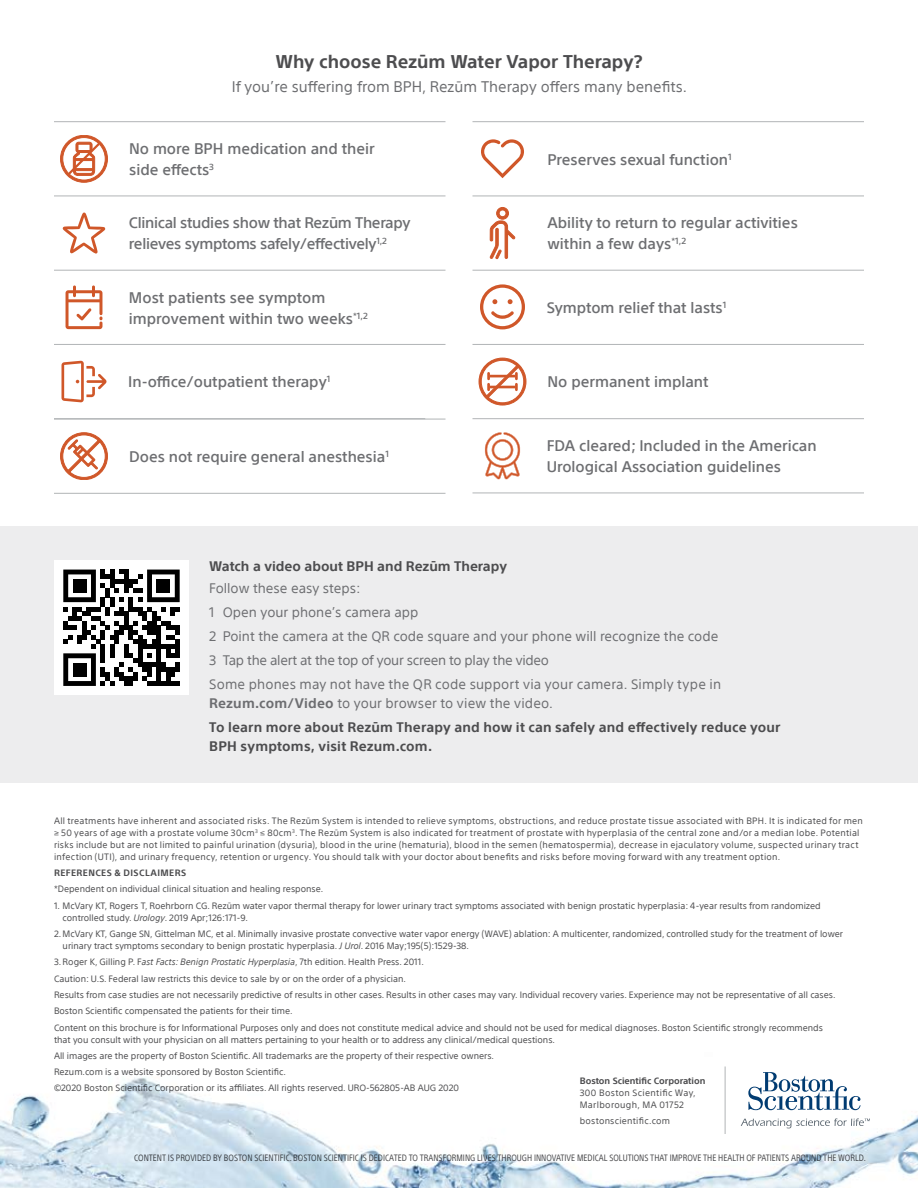
<style>
.page{position:relative;width:918px;height:1188px;background:#fff}
.page>*{position:absolute;margin:0;border:0;box-sizing:border-box;transform-origin:0 0}
.t1{font:700 18px "SST";color:#4d4d4f}
.t2{font:500 15px/21px "SST";color:#6d6e71}
.t3{font:500 15px/21px "SST";letter-spacing:-.02em;color:#6d6e71}
.t4{font:15px "SST";color:#6d6e71}
.t5{font:13.5px/23.9px "SST";color:#6d6e71}
.t6{font:700 13.5px/23.9px "SST";letter-spacing:.015em;color:#4d4d4f}
.t7{font:9px/16.4px "SST";color:#4d4d4f}
.t8{font:9px/12px "SST";letter-spacing:.025em;color:#4d4d4f}
.t9{font:condensed 9px "SST";color:#4d4d4f}
.t10{font:9px/12px "SST";letter-spacing:.035em;color:#4d4d4f}
.t11{font:700 9px "SST";color:#4d4d4f}
.t12{font:700 9px "SST";letter-spacing:.05em;color:#4d4d4f}
.s1{color:#6d6e71}
.s2{font-weight:400;color:#6d6e71}
.s3{font-style:italic}
</style>
<div class="page">
<div style="left:0;top:526px;width:918px;height:257px;background:#ededee"></div>
<img style="left:0;top:1066px;width:918px;height:122px">
<hr style="left:54px;top:121px;width:392px;height:1px;background:#b1b4b6">
<hr style="left:54px;top:196px;width:392px;height:1px;background:#b1b4b6">
<hr style="left:54px;top:270px;width:392px;height:1px;background:#b1b4b6">
<hr style="left:54px;top:344px;width:392px;height:1px;background:#b1b4b6">
<hr style="left:54px;top:418px;width:371px;height:1px;background:#b1b4b6">
<hr style="left:54px;top:419px;width:392px;height:1px;background:#b1b4b6">
<hr style="left:54px;top:493px;width:392px;height:1px;background:#b1b4b6">
<hr style="left:472px;top:196px;width:392px;height:1px;background:#b1b4b6">
<hr style="left:472px;top:270px;width:392px;height:1px;background:#b1b4b6">
<hr style="left:472px;top:344px;width:392px;height:1px;background:#b1b4b6">
<hr style="left:472px;top:418px;width:392px;height:1px;background:#b1b4b6">
<hr style="left:472px;top:493px;width:392px;height:1px;background:#b1b4b6">
<svg style="left:490px;top:207px;width:25px;height:52px"></svg>
<svg style="left:63px;top:212px;width:43px;height:42px"></svg>
<svg style="left:480px;top:284px;width:45px;height:45px"></svg>
<svg style="left:62px;top:361px;width:45px;height:41px"></svg>
<svg style="left:481px;top:139px;width:43px;height:39px"></svg>
<svg style="left:66px;top:285px;width:36px;height:44px"></svg>
<svg style="left:485px;top:432px;width:35px;height:47px"></svg>
<svg style="left:60px;top:135px;width:48px;height:47px"></svg>
<svg style="left:60px;top:433px;width:48px;height:47px"></svg>
<svg style="left:479px;top:358px;width:47px;height:47px"></svg>
<div style="left:54px;top:560px;width:135px;height:135px;background:#fff"></div>
<svg style="left:63px;top:570px;width:117px;height:116px"></svg>
<div style="left:73px;top:579px;width:14px;height:14px;background:#000"></div>
<div style="left:156px;top:579px;width:14px;height:14px;background:#000"></div>
<div style="left:73px;top:663px;width:14px;height:14px;background:#000"></div>
<svg style="left:748px;top:1072px;width:113px;height:38px"></svg>
<svg style="left:741px;top:1118px;width:129px;height:10px"></svg>
<hr style="left:725px;top:1066px;width:1px;height:68px;background:#b1b4b6">
<hr style="left:472px;top:121px;width:392px;height:1px;background:#b1b4b6">
<h1 class="t1" style="left:275px;top:51px;width:369px">Why choose Rezūm Water Vapor Therapy?</h1>
<h2 class="t4" style="left:232px;top:78px;width:457px">If you’re suffering from BPH, Rezūm Therapy offers many benefits.</h2>
<h2 class="t2" style="left:129px;top:138px;width:247px">No more BPH medication and their side effects<sup>3</sup></h2>
<h2 class="t3" style="left:129px;top:212px;width:283px">Clinical studies show that Rezūm Therapy relieves symptoms safely/effectively<sup>1,2</sup></h2>
<h2 class="t2" style="left:129px;top:287px;width:240px">Most patients see symptom improvement within two weeks<sup>*1,2</sup></h2>
<h2 class="t2" style="left:128px;top:371px;width:204px">In-office/outpatient therapy<sup>1</sup></h2>
<h2 class="t2" style="left:129px;top:446px;width:261px">Does not require general anesthesia<sup>1</sup></h2>
<h2 class="t2" style="left:547px;top:149px;width:186px">Preserves sexual function<sup>1</sup></h2>
<h2 class="t2" style="left:547px;top:212px;width:252px">Ability to return to regular activities within a few days<sup>*1,2</sup></h2>
<h2 class="t2" style="left:547px;top:297px;width:181px">Symptom relief that lasts<sup>1</sup></h2>
<h2 class="t2" style="left:547px;top:371px;width:163px">No permanent implant</h2>
<h2 class="t2" style="left:547px;top:435px;width:271px">FDA cleared; Included in the American<br>Urological Association guidelines</h2>
<h3 class="t6" style="left:209px;top:554px;width:299px">Watch a video about BPH and Rezūm Therapy</h3>
<p class="t5" style="left:209px;top:576px;width:513px">Follow these easy steps:<br>1 Open your phone’s camera app<br>2 Point the camera at the QR code square and your phone will recognize the code 3 Tap the alert at the top of your screen to play the video<br>Some phones may not have the QR code support via your camera. Simply type in</p>
<h3 class="t6" style="left:209px;top:691px;width:573px"><span class="s1">Rezum.com/Video</span> <span class="s2">to your browser to view the video.<br></span>To learn more about Rezūm Therapy and how it can safely and effectively reduce your</h3>
<h3 class="t6" style="left:209px;top:735px;width:224px">BPH symptoms, visit Rezum.com.</h3>
<p class="t8" style="left:54px;top:814px;width:810px">All treatments have inherent and associated risks. The Rezūm System is intended to relieve symptoms, obstructions, and reduce prostate tissue associated with BPH. It is indicated for men ≥ 50 years of age with a prostate volume 30cm<sup>3</sup> ≤ 80cm<sup>3</sup>. The Rezūm System is also indicated for treatment of prostate with hyperplasia of the central zone and/or a median lobe. Potential risks include but are not limited to painful urination (dysuria), blood in the urine (hematuria), blood in the semen (hematospermia), decrease in ejaculatory volume, suspected urinary tract infection (UTI), and urinary frequency, retention or urgency. You should talk with your doctor about benefits and risks before moving forward with any treatment option.</p>
<p class="t12" style="left:54px;top:867px;width:134px">REFERENCES &amp; DISCLAIMERS</p>
<p class="t7" style="left:54px;top:881px;width:271px">*Dependent on individual clinical situation and healing response.</p>
<p class="t7" style="left:63px;top:899px;width:760px;line-height:12px;text-indent:-9px">1. McVary KT, Rogers T, Roehrborn CG. Rezūm water vapor thermal therapy for lower urinary tract symptoms associated with benign prostatic hyperplasia: 4-year results from randomized controlled study. <span class="s3">Urology</span>. 2019 Apr;126:171-9.</p>
<p class="t7" style="left:63px;top:928px;width:782px;line-height:12px;text-indent:-9px">2. McVary KT, Gange SN, Gittelman MC, et al. Minimally invasive prostate convective water vapor energy (WAVE) ablation: A multicenter, randomized, controlled study for the treatment of lower urinary tract symptoms secondary to benign prostatic hyperplasia. <span class="s3">J Urol</span>. 2016 May;195(5):1529-38.</p>
<p class="t7" style="left:54px;top:954px;width:783px">3. Roger K, Gilling P. F<span class="s3">ast Facts: Benign Prostatic Hyperplasia</span>, 7th edition. Health Press. 2011.<br>Caution: U.S. Federal law restricts this device to sale by or on the order of a physician.<br>Results from case studies are not necessarily predictive of results in other cases. Results in other cases may vary. Individual recovery varies. Experience may not be representative of all cases.<br>Boston Scientific compensated the patients for their time.<br>Content on this brochure is for Informational Purposes only and does not constitute medical advice and should not be used for medical diagnoses. Boston Scientific strongly recommends</p>
<p class="t7" style="left:54px;top:1031px;width:503px">that you consult with your physician on all matters pertaining to your health or to address any clinical/medical questions.<br>All images are the property of Boston Scientific. All trademarks are the property of their respective owners.<br>Rezum.com is a website sponsored by Boston Scientific.<br>©2020 Boston Scientific Corporation or its affiliates. All rights reserved. URO-562805-AB AUG 2020</p>
<p class="t11" style="left:580px;top:1075px;width:127px">Boston Scientific Corporation</p>
<p class="t10" style="left:580px;top:1086px;width:118px">300 Boston Scientific Way,<br>Marlborough, MA 01752</p>
<p class="t8" style="left:580px;top:1115px;width:92px">bostonscientific.com</p>
<p class="t9" style="left:134px;top:1152px;width:733px">CONTENT IS PROVIDED BY BOSTON SCIENTIFIC. BOSTON SCIENTIFIC IS DEDICATED TO TRANSFORMING LIVES THROUGH INNOVATIVE MEDICAL SOLUTIONS THAT IMPROVE THE HEALTH OF PATIENTS AROUND THE WORLD.</p>
</div>
